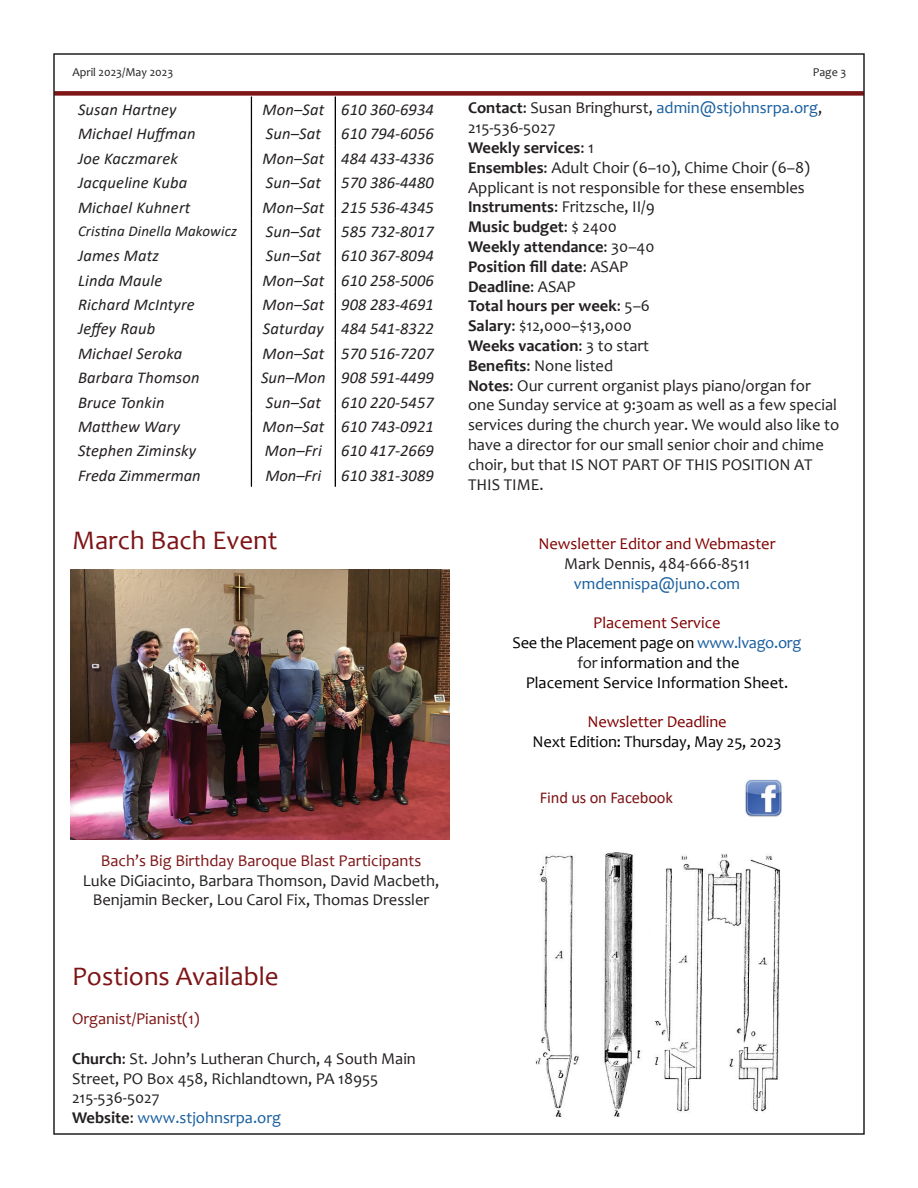
<style>
.page{position:relative;width:918px;height:1188px;background:#fff}
.page>*{position:absolute;margin:0;border:0;box-sizing:border-box;transform-origin:0 0}
.t1{font:27px "Candara";color:#7d1416}
.t2{font:16.5px/19.8px "Candara";color:#231f20}
.Plain_Text{font:italic 16.5px "Calibri";letter-spacing:.01em;color:#231f20}
.t3{font:16.5px/19.8px "Candara";letter-spacing:-.01em;color:#000;text-align:center}
.t4{font:700 16.5px "Candara";color:#231f20}
.t5{font:16.5px/19.8px "Candara";color:#800000;text-align:center}
.t6{font:16.5px "Candara";color:#175d9e}
.t7{font:16.5px "Candara";color:#7d1416}
.t8{font:16.5px "Calibri";letter-spacing:-.01em;color:#7d1416}
.Plain_Text-2{font:italic 15px "Calibri";letter-spacing:.01em;color:#231f20}
.t9{font:12px "Candara";color:#231f20}
.s1{color:#7d1416}
.s2{font-weight:700}
.s3{font-weight:700;color:#231f20}
.s4{color:#231f20}
.s5{color:#175d9e}
.s6{font-weight:400}
.s7{color:#800000}
</style>
<div class="page">
<svg style="left:251px;top:97px;width:1px;height:390px"></svg>
<svg style="left:335px;top:97px;width:1px;height:390px"></svg>
<img style="left:745px;top:779px;width:37px;height:38px">
<img style="left:71px;top:569px;width:378px;height:270px">
<img style="left:535px;top:852px;width:246px;height:265px">
<div style="left:54px;top:91px;width:810px;height:5px;background:#7d1416"></div>
<p class="t9" style="left:72px;top:65px;width:102px">April 2023/May 2023</p>
<p class="t9" style="left:813px;top:65px;width:35px">Page 3</p>
<p class="Plain_Text" style="left:78px;top:98px;width:100px">Susan Hartney</p>
<p class="Plain_Text" style="left:263px;top:98px;width:63px">Mon–Sat</p>
<p class="Plain_Text" style="left:341px;top:98px;width:94px">610 360-6934</p>
<p class="Plain_Text" style="left:78px;top:122px;width:119px">Michael Huffman</p>
<p class="Plain_Text" style="left:266px;top:122px;width:57px">Sun–Sat</p>
<p class="Plain_Text" style="left:341px;top:122px;width:94px">610 794-6056</p>
<p class="Plain_Text" style="left:78px;top:147px;width:101px">Joe Kaczmarek</p>
<p class="Plain_Text" style="left:263px;top:147px;width:63px">Mon–Sat</p>
<p class="Plain_Text" style="left:341px;top:147px;width:94px">484 433-4336</p>
<p class="Plain_Text" style="left:78px;top:171px;width:111px">Jacqueline Kuba</p>
<p class="Plain_Text" style="left:266px;top:171px;width:57px">Sun–Sat</p>
<p class="Plain_Text" style="left:341px;top:171px;width:94px">570 386-4480</p>
<p class="Plain_Text" style="left:78px;top:196px;width:114px">Michael Kuhnert</p>
<p class="Plain_Text" style="left:263px;top:196px;width:63px">Mon–Sat</p>
<p class="Plain_Text" style="left:341px;top:196px;width:94px">215 536-4345</p>
<p class="Plain_Text-2" style="left:78px;top:220px;width:161px">Cristina Dinella Makowicz</p>
<p class="Plain_Text" style="left:266px;top:220px;width:57px">Sun–Sat</p>
<p class="Plain_Text" style="left:341px;top:220px;width:94px">585 732-8017</p>
<p class="Plain_Text" style="left:78px;top:244px;width:82px">James Matz</p>
<p class="Plain_Text" style="left:266px;top:244px;width:57px">Sun–Sat</p>
<p class="Plain_Text" style="left:341px;top:244px;width:94px">610 367-8094</p>
<p class="Plain_Text" style="left:78px;top:269px;width:86px">Linda Maule</p>
<p class="Plain_Text" style="left:263px;top:269px;width:63px">Mon–Sat</p>
<p class="Plain_Text" style="left:341px;top:269px;width:94px">610 258-5006</p>
<p class="Plain_Text" style="left:78px;top:293px;width:118px">Richard McIntyre</p>
<p class="Plain_Text" style="left:263px;top:293px;width:63px">Mon–Sat</p>
<p class="Plain_Text" style="left:341px;top:293px;width:94px">908 283-4691</p>
<p class="Plain_Text" style="left:78px;top:317px;width:79px">Jeffey Raub</p>
<p class="Plain_Text" style="left:263px;top:317px;width:63px">Saturday</p>
<p class="Plain_Text" style="left:341px;top:317px;width:94px">484 541-8322</p>
<p class="Plain_Text" style="left:78px;top:342px;width:106px">Michael Seroka</p>
<p class="Plain_Text" style="left:263px;top:342px;width:63px">Mon–Sat</p>
<p class="Plain_Text" style="left:341px;top:342px;width:94px">570 516-7207</p>
<p class="Plain_Text" style="left:78px;top:366px;width:123px">Barbara Thomson</p>
<p class="Plain_Text" style="left:261px;top:366px;width:66px">Sun–Mon</p>
<p class="Plain_Text" style="left:341px;top:366px;width:94px">908 591-4499</p>
<p class="Plain_Text" style="left:78px;top:391px;width:88px">Bruce Tonkin</p>
<p class="Plain_Text" style="left:266px;top:391px;width:57px">Sun–Sat</p>
<p class="Plain_Text" style="left:341px;top:391px;width:94px">610 220-5457</p>
<p class="Plain_Text" style="left:78px;top:415px;width:104px">Matthew Wary</p>
<p class="Plain_Text" style="left:263px;top:415px;width:63px">Mon–Sat</p>
<p class="Plain_Text" style="left:341px;top:415px;width:94px">610 743-0921</p>
<p class="Plain_Text" style="left:78px;top:439px;width:120px">Stephen Ziminsky</p>
<p class="Plain_Text" style="left:265px;top:439px;width:59px">Mon–Fri</p>
<p class="Plain_Text" style="left:341px;top:439px;width:94px">610 417-2669</p>
<p class="Plain_Text" style="left:78px;top:464px;width:124px">Freda Zimmerman</p>
<p class="Plain_Text" style="left:265px;top:464px;width:58px">Mon–Fri</p>
<p class="Plain_Text" style="left:341px;top:464px;width:94px">610 381-3089</p>
<p class="t1" style="left:72px;top:523px;width:207px">March Bach Event</p>
<p class="t2" style="left:83px;top:850px;width:358px;text-align:center"><span class="s1">Bach’s Big Birthday Baroque Blast Participants<br></span>Luke DiGiacinto, Barbara Thomson, David Macbeth,<br>Benjamin Becker, Lou Carol Fix, Thomas Dressler</p>
<p class="t1" style="left:72px;top:959px;width:208px">Postions Available</p>
<p class="t7" style="left:72px;top:1008px;width:129px">Organist/Pianist(1)</p>
<p class="t2" style="left:72px;top:1048px;width:345px"><span class="s2">Church</span>: St. John’s Lutheran Church, 4 South Main<br>Street, PO Box 458, Richlandtown, PA 18955<br>215-536-5027</p>
<p class="t6" style="left:72px;top:1107px;width:211px"><span class="s3">Website</span><span class="s4">:</span> www.stjohnsrpa.org</p>
<p class="t2" style="left:468px;top:98px;width:356px"><span class="s2">Contact</span>: Susan Bringhurst, <span class="s5">admin@stjohnsrpa.org</span>,<br>215-536-5027</p>
<p class="t4" style="left:468px;top:137px;width:128px">Weekly services<span class="s6">: 1</span></p>
<p class="t2" style="left:468px;top:157px;width:344px"><span class="s2">Ensembles</span>: Adult Choir (6–10), Chime Choir (6–8)<br>Applicant is not responsible for these ensembles</p>
<p class="t2" style="left:468px;top:197px;width:188px"><span class="s2">Instruments</span>: Fritzsche, II/9</p>
<p class="t4" style="left:468px;top:216px;width:150px">Music budget<span class="s6">: $ 2400</span></p>
<p class="t4" style="left:468px;top:236px;width:188px">Weekly attendance<span class="s6">: 30–40</span></p>
<p class="t4" style="left:468px;top:256px;width:162px">Position fill date<span class="s6">: ASAP</span></p>
<p class="t4" style="left:468px;top:276px;width:109px">Deadline<span class="s6">: ASAP</span></p>
<p class="t4" style="left:468px;top:296px;width:184px">Total hours per week<span class="s6">: 5–6</span></p>
<p class="t2" style="left:468px;top:316px;width:166px"><span class="s2">Salary</span>: $12,000–$13,000</p>
<p class="t4" style="left:468px;top:335px;width:183px">Weeks vacation<span class="s6">: 3 to start</span></p>
<p class="t2" style="left:468px;top:355px;width:147px"><span class="s2">Benefits</span>: None listed</p>
<p class="t2" style="left:468px;top:375px;width:373px"><span class="s2">Notes</span>: Our current organist plays piano/organ for one Sunday service at 9:30am as well as a few special services during the church year. We would also like to have a director for our small senior choir and chime choir, but that IS NOT PART OF THIS POSITION AT THIS TIME.</p>
<p class="t5" style="left:538px;top:534px;width:239px">Newsletter Editor and Webmaster<br><span class="s4">Mark Dennis, 484-666-8511 </span><span class="s5">vmdennispa@juno.com</span></p>
<p class="t3" style="left:513px;top:613px;width:290px"><span class="s7">Placement Service<br></span>See the Placement page on <span class="s5">www.lvago.org </span><span class="s4">for</span> information and the<br>Placement Service Information Sheet.</p>
<p class="t3" style="left:532px;top:712px;width:251px"><span class="s7">Newsletter Deadline<br></span>Next Edition: Thursday, May 25, 2023</p>
<p class="t8" style="left:540px;top:786px;width:135px">Find us on Facebook</p>
</div>
